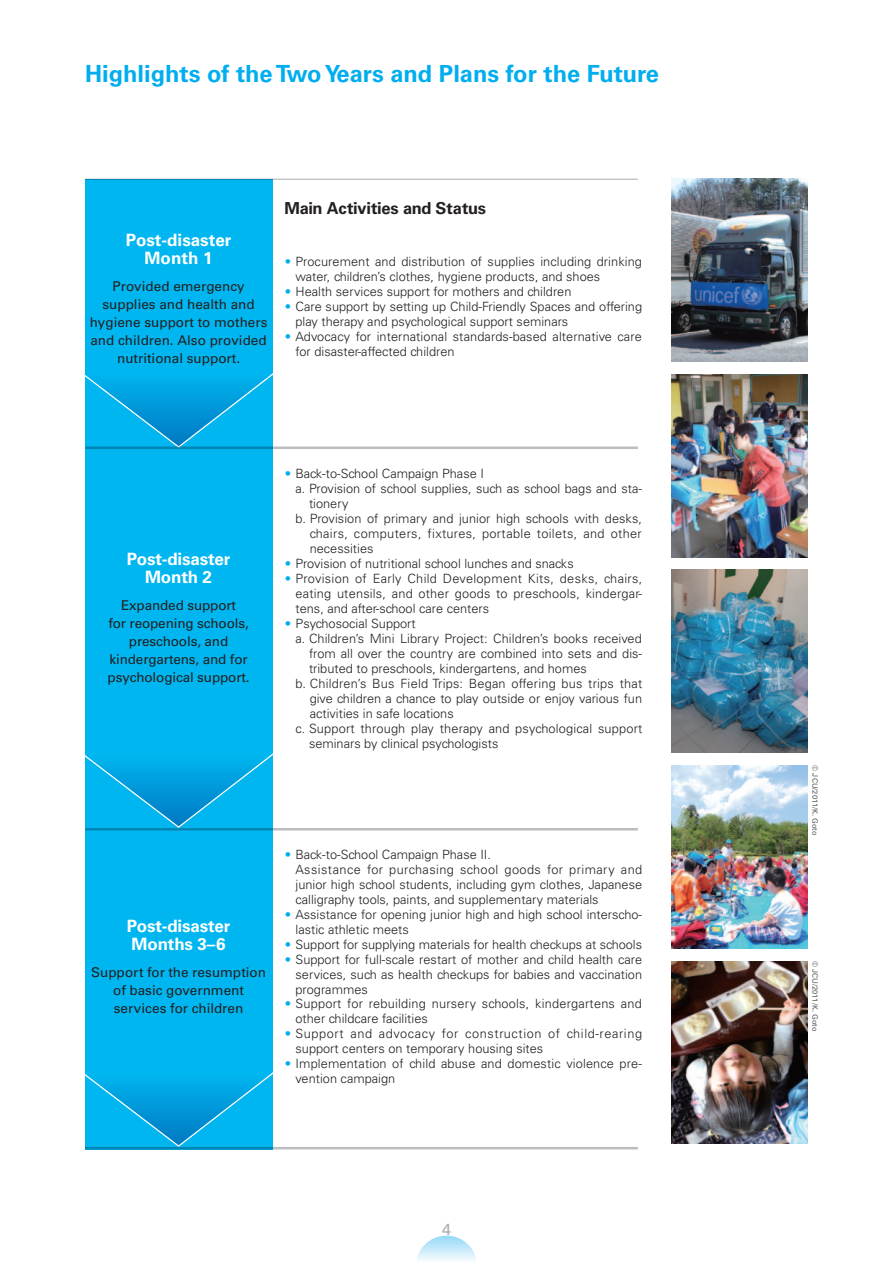
<style>
.page{position:relative;width:893px;height:1263px;background:#fff}
.page>*{position:absolute;margin:0;border:0;box-sizing:border-box;transform-origin:0 0}
.t1{font:700 23.7px "Univers LT Std";color:#00aeef}
.t2{font:700 16.95px/18px "Univers LT Std";letter-spacing:-.01em;color:#fff;text-align:center}
.t3{font:700 16.5px "Univers LT Std";letter-spacing:-.02em;color:#231f20}
.t4{font:15.9px "Univers LT Std";color:#a8a9ad}
.t5{font:13.5px/18px "Univers LT Std";color:#231f20;text-align:center}
.t6{font:300 12.75px/15px "Univers LT Std";color:#231f20}
.t7{font:300 12.75px/15px "Univers LT Std";letter-spacing:.045em;color:#231f20}
.t8{font:300 12.75px "Univers LT Std";letter-spacing:.025em;color:#231f20}
.t9{font:7.5px "Univers LT Std";color:#57585a}
.s1{color:#00aeef}
</style>
<div class="page">
<svg style="left:417px;top:1235px;width:59px;height:26px"></svg>
<div style="left:85px;top:179px;width:187px;height:970px;background:#00b6f0"></div>
<svg style="left:85px;top:752px;width:188px;height:76px"></svg>
<svg style="left:85px;top:1070px;width:188px;height:77px"></svg>
<svg style="left:84px;top:371px;width:189px;height:75px"></svg>
<hr style="left:85px;top:446px;width:553px;height:3px;background:#bcbdc0">
<hr style="left:85px;top:1147px;width:553px;height:2px;background:#bcbdc0">
<hr style="left:85px;top:828px;width:553px;height:2px;background:#bcbdc0">
<hr style="left:85px;top:179px;width:553px;height:1px;background:#bcbdc0">
<img style="left:672px;top:570px;width:136px;height:183px">
<img style="left:672px;top:374px;width:136px;height:183px">
<img style="left:672px;top:179px;width:136px;height:182px">
<img style="left:672px;top:961px;width:136px;height:183px">
<img style="left:672px;top:765px;width:136px;height:183px">
<h1 class="t1" style="left:85px;top:60px;width:575px">Highlights of the Two Years and Plans for the Future</h1>
<h2 class="t2" style="left:126px;top:232px;width:107px">Post-disaster<br>Month 1</h2>
<p class="t5" style="left:90px;top:277px;width:179px">Provided emergency supplies and health and hygiene support to mothers and children. Also provided nutritional support.</p>
<p class="t3" style="left:285px;top:198px;width:203px">Main Activities and Status</p>
<p class="t6" style="left:296px;top:254px;width:348px;text-indent:-11px"><span class="s1">•</span> Procurement and distribution of supplies including drinking water, children’s clothes, hygiene products, and shoes</p>
<p class="t6" style="left:285px;top:284px;width:288px"><span class="s1">•</span> Health services support for mothers and children</p>
<p class="t6" style="left:296px;top:299px;width:348px;text-indent:-11px"><span class="s1">•</span> Care support by setting up Child-Friendly Spaces and offering play therapy and psychological support seminars</p>
<p class="t6" style="left:296px;top:329px;width:348px;text-indent:-11px"><span class="s1">•</span> Advocacy for international standards-based alternative care for disaster-affected children</p>
<h2 class="t2" style="left:127px;top:551px;width:105px">Post-disaster<br>Month 2</h2>
<p class="t5" style="left:108px;top:596px;width:143px">Expanded support<br>for reopening schools, preschools, and kindergartens, and for psychological support.</p>
<p class="t6" style="left:285px;top:466px;width:201px"><span class="s1">•</span> Back-to-School Campaign Phase I</p>
<p class="t6" style="left:296px;top:481px;width:348px">a. Provision of school supplies, such as school bags and sta-</p>
<p class="t6" style="left:309px;top:496px;width:41px">tionery</p>
<p class="t6" style="left:296px;top:511px;width:348px">b. Provision of primary and junior high schools with desks,</p>
<p class="t8" style="left:310px;top:526px;width:334px">chairs, computers, fixtures, portable toilets, and other</p>
<p class="t6" style="left:310px;top:541px;width:65px">necessities</p>
<p class="t6" style="left:285px;top:556px;width:290px"><span class="s1">•</span> Provision of nutritional school lunches and snacks</p>
<p class="t6" style="left:296px;top:571px;width:348px;text-align:justify;text-indent:-11px"><span class="s1">•</span> Provision of Early Child Development Kits, desks, chairs, eating utensils, and other goods to preschools, kindergar&shy;tens, and after-school care centers</p>
<p class="t6" style="left:285px;top:616px;width:132px"><span class="s1">•</span> Psychosocial Support</p>
<p class="t6" style="left:296px;top:631px;width:348px">a. Children’s Mini Library Project: Children’s books received</p>
<p class="t6" style="left:309px;top:646px;width:335px">from all over the country are combined into sets and dis-</p>
<p class="t6" style="left:309px;top:661px;width:279px">tributed to preschools, kindergartens, and homes</p>
<p class="t6" style="left:296px;top:676px;width:348px">b. Children’s Bus Field Trips: Began offering bus trips that</p>
<p class="t6" style="left:310px;top:691px;width:334px">give children a chance to play outside or enjoy various fun</p>
<p class="t6" style="left:310px;top:706px;width:145px">activities in safe locations</p>
<p class="t6" style="left:296px;top:721px;width:348px">c. Support through play therapy and psychological support</p>
<p class="t6" style="left:309px;top:736px;width:191px">seminars by clinical psychologists</p>
<h2 class="t2" style="left:127px;top:917px;width:105px;text-align:left">Post-disaster<br>Months 3–6</h2>
<p class="t5" style="left:91px;top:963px;width:176px">Support for the resumption of basic government services for children</p>
<p class="t6" style="left:296px;top:846px;width:348px;text-indent:-11px"><span class="s1">•</span> Back-to-School Campaign Phase II.<br>Assistance for purchasing school goods for primary and junior high school students, including gym clothes, Japanese calligraphy tools, paints, and supplementary materials</p>
<p class="t6" style="left:296px;top:906px;width:348px;text-indent:-11px"><span class="s1">•</span> Assistance for opening junior high and high school interscho&shy;lastic athletic meets</p>
<p class="t6" style="left:285px;top:936px;width:359px"><span class="s1">•</span> Support for supplying materials for health checkups at schools</p>
<p class="t6" style="left:296px;top:951px;width:348px;text-align:justify;text-indent:-11px"><span class="s1">•</span> Support for full-scale restart of mother and child health care services, such as health checkups for babies and vaccination programmes</p>
<p class="t6" style="left:296px;top:996px;width:348px;text-indent:-11px"><span class="s1">•</span> Support for rebuilding nursery schools, kindergartens and other childcare facilities</p>
<p class="t7" style="left:296px;top:1026px;width:348px;text-indent:-11px"><span class="s1">•</span> Support and advocacy for construction of child-rearing support centers on temporary housing sites</p>
<p class="t6" style="left:296px;top:1056px;width:348px;text-indent:-11px"><span class="s1">•</span> Implementation of child abuse and domestic violence pre&shy;vention campaign</p>
<p class="t4" style="left:442px;top:1220px;width:10px">4</p>
<p class="t9" style="left:819px;top:765px;width:72px;rotate:90deg">© JCU/2011/K. Goto</p>
<p class="t9" style="left:819px;top:961px;width:72px;rotate:90deg">© JCU/2011/K. Goto</p>
</div>
